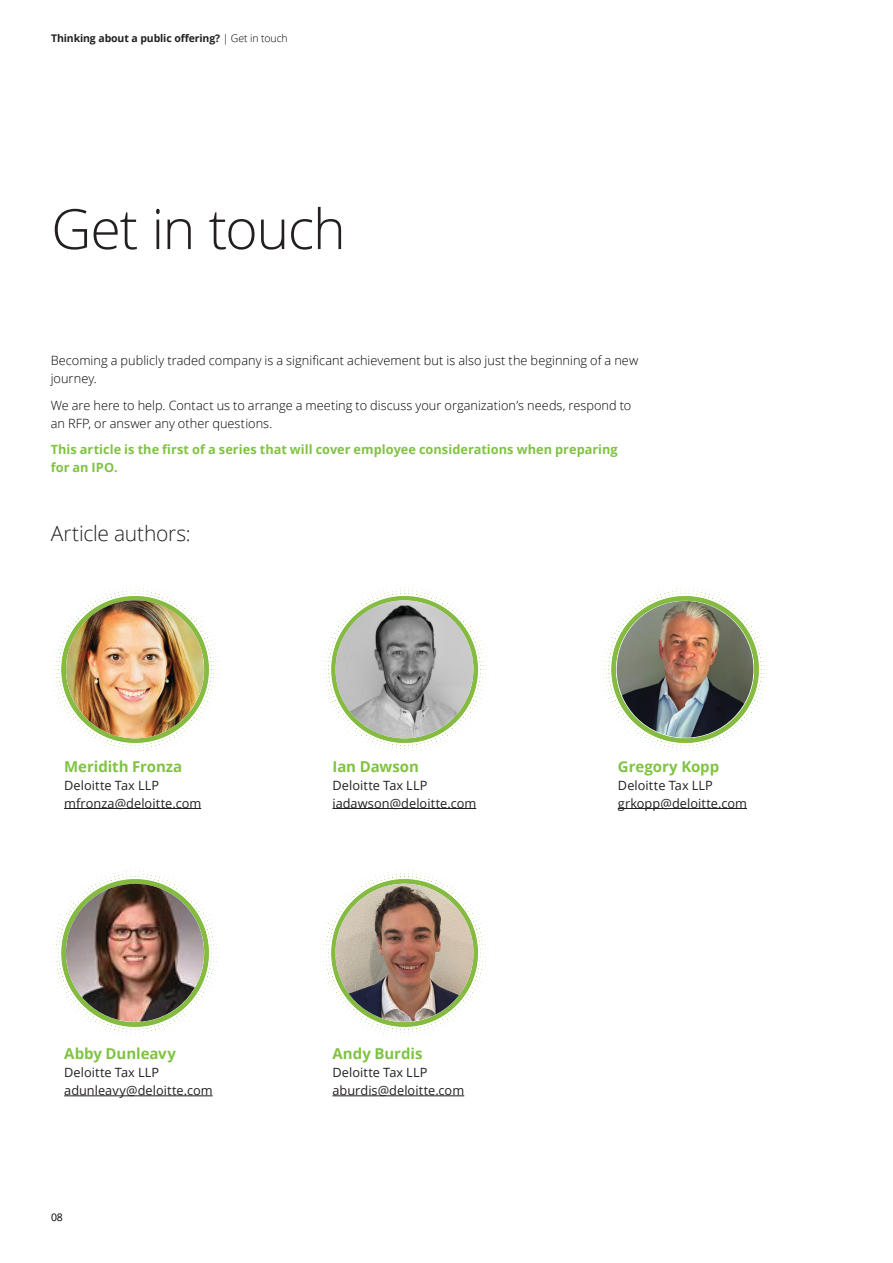
<style>
.page{position:relative;width:893px;height:1263px;background:#fff}
.page>*{position:absolute;margin:0;border:0;box-sizing:border-box;transform-origin:0 0}
.Story_heading_light__37_42pt{font:300 55.5px "Open Sans";letter-spacing:-.025em;color:#231f20}
.Introduction__14_18pt{font:300 21px "Open Sans";letter-spacing:-.01em;color:#231f20}
.Body_copy__8_5_12pt{font:700 15px "Open Sans";letter-spacing:-.005em;color:#80c342}
.Body_copy__8_5_12pt-2{font:300 12.75px/18px "Open Sans";letter-spacing:.005em;color:#020002}
.Body_copy__8_5_12pt-3{font:12.75px/18px "Open Sans";letter-spacing:.005em;color:#231f20}
.Body_copy__8_5_12pt-4{font:700 12.75px/18px "Open Sans";letter-spacing:.005em;color:#80c342}
.Brochure_title___Left_pg__folio_7_9_5pt{font:700 10.5px "Open Sans";letter-spacing:-.01em;color:#231f20}
.t1{font:10.5px "Open Sans";color:#020002}
.s1{font-weight:300;color:#020002}
</style>
<div class="page">
<hr style="left:64px;top:808px;width:137px;height:1px;background:#231f20">
<hr style="left:64px;top:1095px;width:149px;height:1px;background:#231f20">
<hr style="left:332px;top:808px;width:144px;height:1px;background:#231f20">
<hr style="left:332px;top:1095px;width:132px;height:1px;background:#231f20">
<hr style="left:618px;top:808px;width:129px;height:1px;background:#231f20">
<img style="left:51px;top:585px;width:168px;height:168px">
<img style="left:51px;top:871px;width:168px;height:166px">
<img style="left:320px;top:585px;width:169px;height:167px">
<img style="left:320px;top:870px;width:169px;height:166px">
<img style="left:601px;top:585px;width:168px;height:168px">
<img style="left:66px;top:600px;width:138px;height:138px;border-radius:69px">
<img style="left:66px;top:884px;width:138px;height:138px;border-radius:69px">
<img style="left:335px;top:600px;width:138px;height:138px;border-radius:69px">
<img style="left:335px;top:884px;width:139px;height:138px;border-radius:69px">
<img style="left:617px;top:601px;width:136px;height:137px;border-radius:68px">
<p class="Brochure_title___Left_pg__folio_7_9_5pt" style="left:51px;top:31px;width:238px">Thinking about a public offering? <span class="s1">| Get in touch</span></p>
<p class="Story_heading_light__37_42pt" style="left:51px;top:191px;width:296px">Get in touch</p>
<p class="Body_copy__8_5_12pt-2" style="left:51px;top:351px;width:589px">Becoming a publicly traded company is a significant achievement but is also just the beginning of a new journey.</p>
<p class="Body_copy__8_5_12pt-2" style="left:51px;top:396px;width:582px">We are here to help. Contact us to arrange a meeting to discuss your organization’s needs, respond to an RFP, or answer any other questions.</p>
<p class="Body_copy__8_5_12pt-4" style="left:51px;top:440px;width:569px">This article is the first of a series that will cover employee considerations when preparing for an IPO.</p>
<p class="Introduction__14_18pt" style="left:51px;top:519px;width:142px">Article authors:</p>
<p class="Body_copy__8_5_12pt" style="left:64px;top:755px;width:120px">Meridith Fronza</p>
<p class="Body_copy__8_5_12pt-3" style="left:64px;top:775px;width:139px">Deloitte Tax LLP mfronza@deloitte.com</p>
<p class="Body_copy__8_5_12pt" style="left:64px;top:1043px;width:113px">Abby Dunleavy</p>
<p class="Body_copy__8_5_12pt-3" style="left:64px;top:1063px;width:150px">Deloitte Tax LLP adunleavy@deloitte.com</p>
<p class="t1" style="left:51px;top:1210px;width:13px">08</p>
<p class="Body_copy__8_5_12pt" style="left:332px;top:755px;width:88px">Ian Dawson</p>
<p class="Body_copy__8_5_12pt-3" style="left:332px;top:775px;width:145px">Deloitte Tax LLP iadawson@deloitte.com</p>
<p class="Body_copy__8_5_12pt" style="left:332px;top:1043px;width:92px">Andy Burdis</p>
<p class="Body_copy__8_5_12pt-3" style="left:332px;top:1063px;width:133px">Deloitte Tax LLP aburdis@deloitte.com</p>
<p class="Body_copy__8_5_12pt" style="left:618px;top:755px;width:103px">Gregory Kopp</p>
<p class="Body_copy__8_5_12pt-3" style="left:618px;top:775px;width:130px">Deloitte Tax LLP grkopp@deloitte.com</p>
</div>
